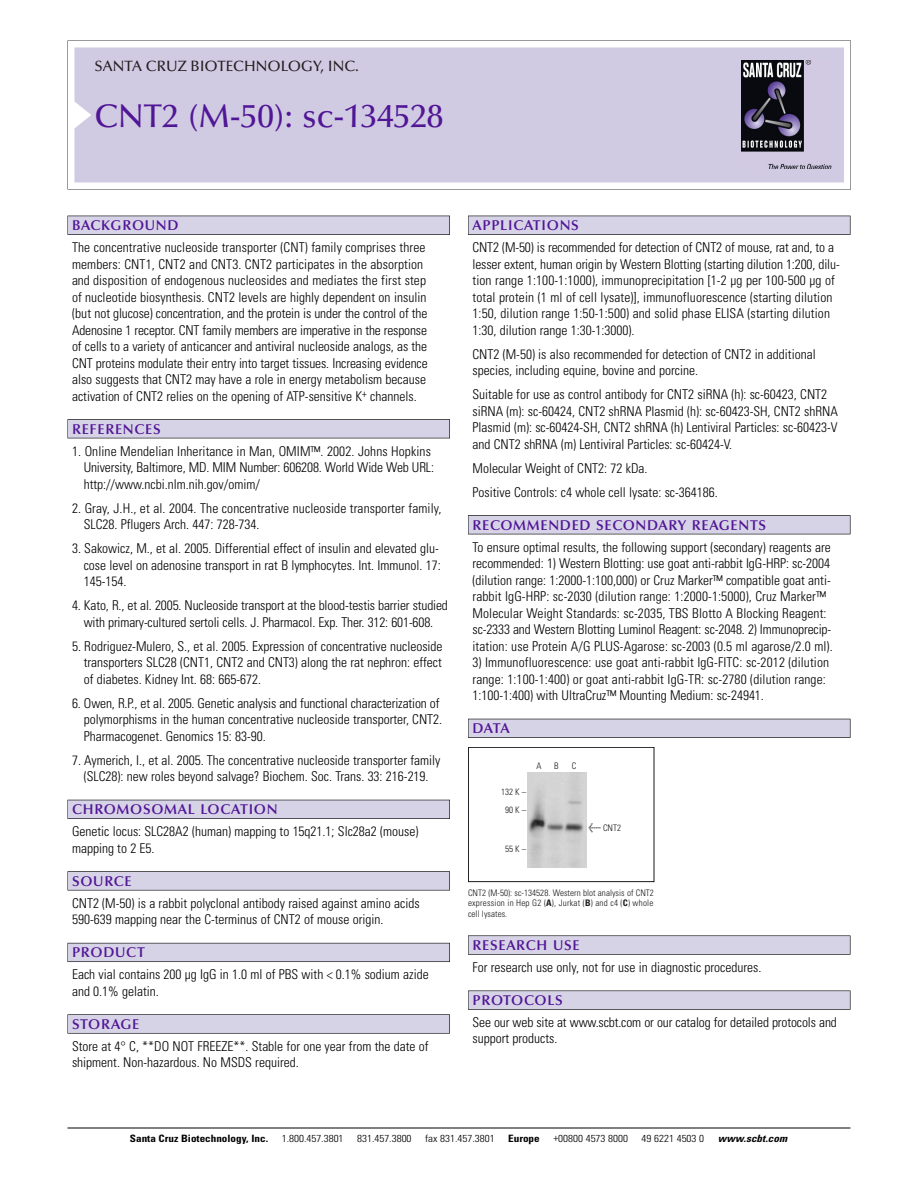
<style>
.page{position:relative;width:918px;height:1188px;background:#fff}
.page>*{position:absolute;margin:0;border:0;box-sizing:border-box;transform-origin:0 0}
.t1{font:500 33px "Optima";color:#511695}
.t2{font:500 15px "Optima";color:#231f20}
.t3{font:600 14.25px "Optima";letter-spacing:.05em;color:#511695}
.t4{font:300 condensed 13.5px/16.5px "Univers";color:#000}
.t5{font:300 condensed 10.2px "Univers";color:#000;scale:1.1 1}
.t6{font:700 condensed 10.2px "Univers";color:#000;scale:1.1 1}
.t7{font:italic 700 condensed 10.2px "Univers";letter-spacing:.005em;color:#000;scale:1.1 1}
.t8{font:9px/10.5px "Univers Condensed Light+ZSSZUT";letter-spacing:.02em;color:#191919;text-align:justify}
.s1{font-family:"Meta Plus Book Roman+EWKDLG";font-size:10.5px}
.s2{font-family:"Univers Condensed Bold+ESJXAV"}
</style>
<div class="page">
<svg style="left:68px;top:40px;width:783px;height:149px"></svg>
<div style="left:74px;top:47px;width:770px;height:135px;background:#d1cae3"></div>
<img style="left:741px;top:60px;width:90px;height:108px">
<div style="left:68px;top:216px;width:382px;height:19px;background:#525155"></div>
<div style="left:68px;top:216px;width:381px;height:18px;background:#d7d3e7"></div>
<div style="left:68px;top:419px;width:382px;height:19px;background:#525155"></div>
<div style="left:68px;top:420px;width:381px;height:18px;background:#d7d3e7"></div>
<div style="left:68px;top:800px;width:382px;height:19px;background:#525158"></div>
<div style="left:68px;top:800px;width:381px;height:18px;background:#d7d3e7"></div>
<div style="left:68px;top:871px;width:382px;height:19px;background:#575759"></div>
<div style="left:68px;top:872px;width:381px;height:18px;background:#d7d3e7"></div>
<div style="left:68px;top:943px;width:382px;height:19px;background:#5b5a62"></div>
<div style="left:68px;top:943px;width:381px;height:18px;background:#d7d3e7"></div>
<div style="left:68px;top:1014px;width:382px;height:20px;background:#626263"></div>
<div style="left:68px;top:1015px;width:381px;height:18px;background:#d7d3e7"></div>
<div style="left:468px;top:216px;width:382px;height:19px;background:#525155"></div>
<div style="left:468px;top:216px;width:382px;height:18px;background:#d7d3e7"></div>
<div style="left:468px;top:515px;width:382px;height:19px;background:#525155"></div>
<div style="left:468px;top:516px;width:382px;height:18px;background:#d7d3e7"></div>
<div style="left:468px;top:719px;width:382px;height:19px;background:#525158"></div>
<div style="left:468px;top:719px;width:382px;height:18px;background:#d7d3e7"></div>
<svg style="left:468px;top:935px;width:382px;height:20px"></svg>
<div style="left:468px;top:936px;width:382px;height:18px;background:#d7d3e7"></div>
<div style="left:468px;top:991px;width:382px;height:19px;background:#575759"></div>
<div style="left:468px;top:991px;width:382px;height:18px;background:#d7d3e7"></div>
<hr style="left:68px;top:1128px;width:782px;height:1px;background:#000">
<div style="left:468px;top:747px;width:186px;height:135px;border:1px solid #191919"></div>
<img style="left:527px;top:772px;width:59px;height:96px">
<p class="t2" style="left:94px;top:61px;width:266px">SANTA CRUZ BIOTECHNOLOGY, INC.</p>
<h1 class="t1" style="left:94px;top:103px;width:350px">CNT2 (M-50): sc-134528</h1>
<p class="t3" style="left:72px;top:219px;width:108px">BACKGROUND</p>
<p class="t4" style="left:72px;top:240px;width:357px">The concentrative nucleoside transporter (CNT) family comprises three members: CNT1, CNT2 and CNT3. CNT2 participates in the absorption and disposition of endogenous nucleosides and mediates the first step of nucleotide biosynthesis. CNT2 levels are highly dependent on insulin (but not glucose) concentration, and the protein is under the control of the Adenosine 1 receptor. CNT family members are imperative in the response of cells to a variety of anticancer and antiviral nucleoside analogs, as the CNT proteins modulate their entry into target tissues. Increasing evidence also suggests that CNT2 may have a role in energy metabolism because activation of CNT2 relies on the opening of ATP-sensitive K<sup>+</sup> channels.</p>
<p class="t3" style="left:72px;top:423px;width:90px">REFERENCES</p>
<p class="t4" style="left:84px;top:444px;width:352px;text-indent:-12px">1. Online Mendelian Inheritance in Man, OMIM™. 2002. Johns Hopkins<br>University, Baltimore, MD. MIM Number: 606208. World Wide Web URL: http://www.ncbi.nlm.nih.gov/omim/</p>
<p class="t4" style="left:84px;top:501px;width:359px;text-indent:-12px">2. Gray, J.H., et al. 2004. The concentrative nucleoside transporter family,<br>SLC28. Pflugers Arch. 447: 728-734.</p>
<p class="t4" style="left:84px;top:541px;width:358px;text-indent:-12px">3. Sakowicz, M., et al. 2005. Differential effect of insulin and elevated glu&shy;cose level on adenosine transport in rat B lymphocytes. Int. Immunol. 17:<br>145-154.</p>
<p class="t4" style="left:72px;top:598px;width:377px;text-align:center">4. Kato, R., et al. 2005. Nucleoside transport at the blood-testis barrier studied with primary-cultured sertoli cells. J. Pharmacol. Exp. Ther. 312: 601-608.</p>
<p class="t4" style="left:84px;top:639px;width:360px;text-align:justify;text-indent:-12px">5. Rodriguez-Mulero, S., et al. 2005. Expression of concentrative nucleoside transporters SLC28 (CNT1, CNT2 and CNT3) along the rat nephron: effect of diabetes. Kidney Int. 68: 665-672.</p>
<p class="t4" style="left:84px;top:696px;width:360px;text-indent:-12px">6. Owen, R.P., et al. 2005. Genetic analysis and functional characterization of polymorphisms in the human concentrative nucleoside transporter, CNT2.<br>Pharmacogenet. Genomics 15: 83-90.</p>
<p class="t4" style="left:72px;top:753px;width:370px;text-align:center">7. Aymerich, I., et al. 2005. The concentrative nucleoside transporter family (SLC28): new roles beyond salvage? Biochem. Soc. Trans. 33: 216-219.</p>
<p class="t3" style="left:72px;top:804px;width:207px">CHROMOSOMAL LOCATION</p>
<p class="t4" style="left:72px;top:824px;width:348px">Genetic locus: SLC28A2 (human) mapping to 15q21.1; Slc28a2 (mouse) mapping to 2 E5.</p>
<p class="t3" style="left:72px;top:875px;width:61px">SOURCE</p>
<p class="t4" style="left:72px;top:896px;width:349px">CNT2 (M-50) is a rabbit polyclonal antibody raised against amino acids<br>590-639 mapping near the C-terminus of CNT2 of mouse origin.</p>
<p class="t3" style="left:72px;top:947px;width:74px">PRODUCT</p>
<p class="t4" style="left:72px;top:967px;width:358px">Each vial contains 200 µg IgG in 1.0 ml of PBS with &lt; 0.1% sodium azide and 0.1% gelatin.</p>
<p class="t3" style="left:72px;top:1018px;width:69px">STORAGE</p>
<p class="t4" style="left:72px;top:1039px;width:358px">Store at 4° C, **DO NOT FREEZE**. Stable for one year from the date of shipment. Non-hazardous. No MSDS required.</p>
<p class="t3" style="left:473px;top:219px;width:108px">APPLICATIONS</p>
<p class="t4" style="left:473px;top:240px;width:369px">CNT2 (M-50) is recommended for detection of CNT2 of mouse, rat and, to a lesser extent, human origin by Western Blotting (starting dilution 1:200, dilu&shy;tion range 1:100-1:1000), immunoprecipitation [1-2 µg per 100-500 µg of total protein (1 ml of cell lysate)], immunofluorescence (starting dilution 1:50, dilution range 1:50-1:500) and solid phase ELISA (starting dilution 1:30, dilution range 1:30-1:3000).</p>
<p class="t4" style="left:473px;top:347px;width:345px">CNT2 (M-50) is also recommended for detection of CNT2 in additional species, including equine, bovine and porcine.</p>
<p class="t4" style="left:473px;top:387px;width:367px">Suitable for use as control antibody for CNT2 siRNA (h): sc-60423, CNT2 siRNA (m): sc-60424, CNT2 shRNA Plasmid (h): sc-60423-SH, CNT2 shRNA Plasmid (m): sc-60424-SH, CNT2 shRNA (h) Lentiviral Particles: sc-60423-V and CNT2 shRNA (m) Lentiviral Particles: sc-60424-V.</p>
<p class="t4" style="left:473px;top:457px;width:247px;line-height:24px">Molecular Weight of CNT2: 72 kDa.<br>Positive Controls: c4 whole cell lysate: sc-364186.</p>
<p class="t3" style="left:473px;top:519px;width:295px">RECOMMENDED SECONDARY REAGENTS</p>
<p class="t4" style="left:473px;top:540px;width:362px">To ensure optimal results, the following support (secondary) reagents are recommended: 1) Western Blotting: use goat anti-rabbit IgG-HRP: sc-2004 (dilution range: 1:2000-1:100,000) or Cruz Marker™ compatible goat anti&shy;rabbit IgG-HRP: sc-2030 (dilution range: 1:2000-1:5000), Cruz Marker™ Molecular Weight Standards: sc-2035, TBS Blotto A Blocking Reagent: sc-2333 and Western Blotting Luminol Reagent: sc-2048. 2) Immunoprecip&shy;itation: use Protein A/G PLUS-Agarose: sc-2003 (0.5 ml agarose/2.0 ml).</p>
<p class="t4" style="left:473px;top:655px;width:358px">3) Immunofluorescence: use goat anti-rabbit IgG-FITC: sc-2012 (dilution range: 1:100-1:400) or goat anti-rabbit IgG-TR: sc-2780 (dilution range:<br>1:100-1:400) with UltraCruz™ Mounting Medium: sc-24941.</p>
<p class="t3" style="left:473px;top:723px;width:39px">DATA</p>
<p class="t8" style="left:501px;top:784px;width:26px;line-height:17.9px;text-align:center">132 K –<br>90K–</p>
<p class="t8" style="left:505px;top:844px;width:22px">55K–</p>
<p class="t8" style="left:537px;top:762px;width:7px">A</p>
<p class="t8" style="left:554px;top:762px;width:6px">B</p>
<p class="t8" style="left:572px;top:762px;width:6px">C</p>
<p class="t8" style="left:588px;top:823px;width:34px"><span class="s1">&lt;</span> CNT2</p>
<p class="t8" style="left:468px;top:888px;width:187px">CNT2 (M-50): sc-134528. Western blot analysis of CNT2 expression in Hep G2 (<span class="s2">A</span>), Jurkat (<span class="s2">B</span>) and c4 (<span class="s2">C</span>) whole cell lysates.</p>
<p class="t3" style="left:473px;top:939px;width:109px">RESEARCH USE</p>
<p class="t4" style="left:473px;top:960px;width:290px">For research use only, not for use in diagnostic procedures.</p>
<p class="t3" style="left:473px;top:994px;width:92px">PROTOCOLS</p>
<p class="t4" style="left:473px;top:1015px;width:366px">See our web site at www.scbt.com or our catalog for detailed protocols and support products.</p>
<p class="t6" style="left:130px;top:1135px;width:127px">Santa Cruz Biotechnology, Inc.</p>
<p class="t5" style="left:282px;top:1135px;width:58px">1.800.457.3801</p>
<p class="t5" style="left:357px;top:1135px;width:51px">831.457.3800</p>
<p class="t5" style="left:425px;top:1135px;width:65px">fax 831.457.3801</p>
<p class="t6" style="left:508px;top:1135px;width:30px">Europe</p>
<p class="t5" style="left:553px;top:1135px;width:69px">+00800 4573 8000</p>
<p class="t5" style="left:642px;top:1135px;width:58px">49 6221 4503 0</p>
<p class="t7" style="left:718px;top:1135px;width:64px">www.scbt.com</p>
</div>
